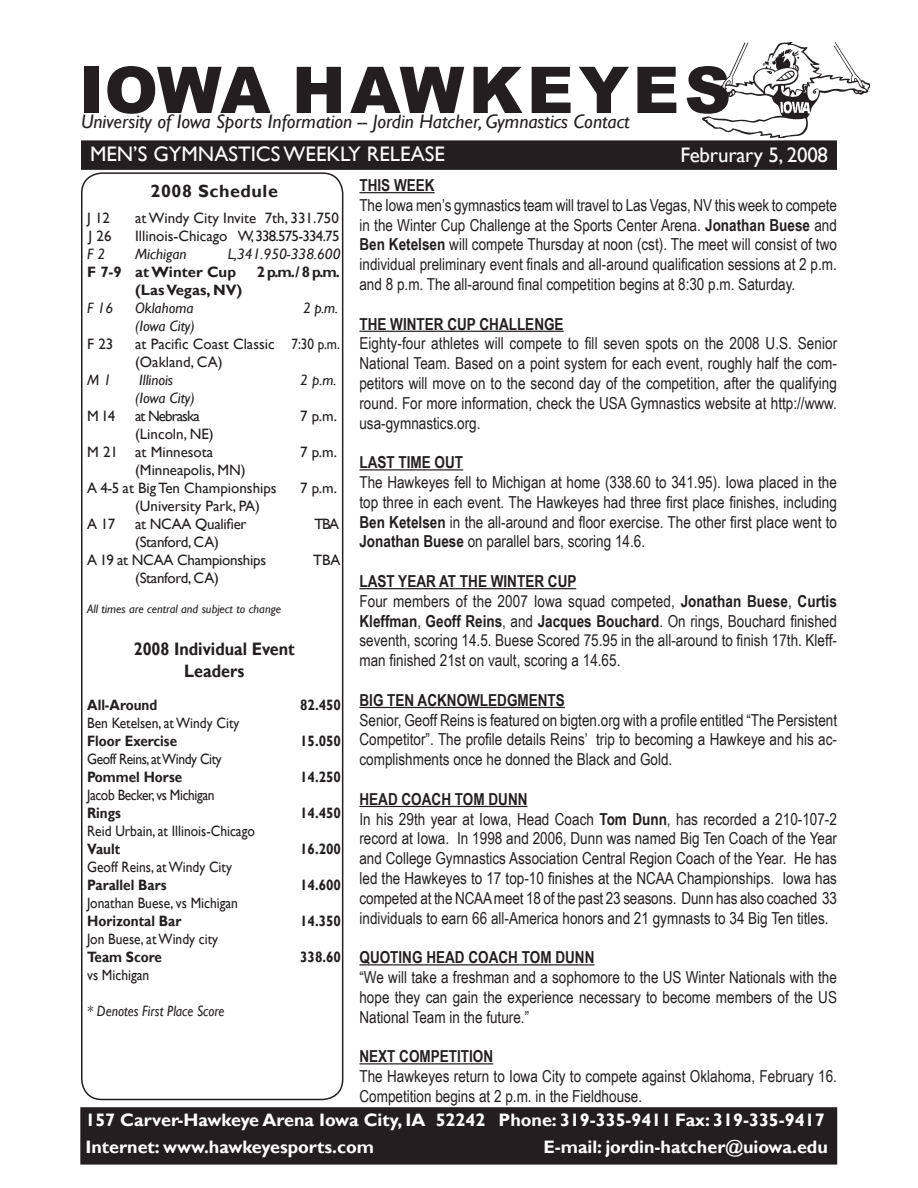
<style>
.page{position:relative;width:918px;height:1188px;background:#fff}
.page>*{position:absolute;margin:0;border:0;box-sizing:border-box;transform-origin:0 0}
.t1{font:900 64.5px "Arial";letter-spacing:.065em;color:#231f20}
.t2{font:21px "Gill Sans";color:#fff}
.t3{font:italic 19.5px "Gill Sans";color:#231f20}
.t4{font:700 18px/27.5px "Gill Sans";color:#fff}
.t5{font:700 18px/21.6px "Gill Sans";color:#231f20;text-align:center;scale:.9 1}
.t6{font:700 17.7px "Gill Sans";letter-spacing:.03em;color:#231f20}
.t7{font:16.5px/19.8px "Arial Narrow";color:#231f20;text-align:justify}
.t8{font:700 16.5px "Arial Narrow";color:#231f20}
.t9{font:15px/18px "Gill Sans";color:#231f20}
.t10{font:15px "Gill Sans";color:#231f20;scale:.9 1}
.t11{font:700 15px "Gill Sans";color:#231f20;scale:.9 1}
.t12{font:italic 15px "Gill Sans";color:#231f20}
.t13{font:15px/18px "Gill Sans";letter-spacing:-.02em;color:#231f20;text-align:center}
.t14{font:15px "Gill Sans";letter-spacing:-.03em;color:#231f20;scale:.9 1}
.t15{font:700 15px "Gill Sans";color:#231f20}
.t16{font:italic 15px "Gill Sans";color:#231f20;scale:.9 1}
.t17{font:15px "Gill Sans";letter-spacing:-.06em;color:#231f20}
.t18{font:italic 12.15px "Gill Sans";color:#231f20}
.s1{font-weight:700}
</style>
<div class="page">
<div style="left:82px;top:141px;width:754px;height:28px;background:#231f20"></div>
<div style="left:81px;top:140px;width:756px;height:30px;border:2px solid #231f20"></div>
<img style="left:703px;top:42px;width:167px;height:96px">
<div style="left:81px;top:1108px;width:755px;height:56px;background:#231f20"></div>
<div style="left:80px;top:1107px;width:757px;height:58px;border:2px solid #231f20"></div>
<svg style="left:81px;top:172px;width:263px;height:928px"></svg>
<hr style="left:359px;top:192px;width:76px;height:1px;background:#231f20">
<hr style="left:359px;top:331px;width:205px;height:1px;background:#231f20">
<hr style="left:359px;top:469px;width:104px;height:1px;background:#231f20">
<hr style="left:359px;top:588px;width:217px;height:1px;background:#231f20">
<hr style="left:359px;top:707px;width:206px;height:1px;background:#231f20">
<hr style="left:359px;top:806px;width:169px;height:1px;background:#231f20">
<hr style="left:359px;top:964px;width:235px;height:1px;background:#231f20">
<hr style="left:359px;top:1063px;width:134px;height:1px;background:#231f20">
<h1 class="t1" style="left:79px;top:43px;width:653px">IOWA HAWKEYES</h1>
<p class="t2" style="left:90px;top:142px;width:356px">MEN’S GYMNASTICS WEEKLY RELEASE</p>
<p class="t3" style="left:81px;top:110px;width:550px">University of Iowa Sports Information -- Jordin Hatcher, Gymnastics Contact</p>
<p class="t2" style="left:680px;top:143px;width:149px">Februrary 5, 2008</p>
<p class="t6" style="left:151px;top:181px;width:129px">2008 Schedule</p>
<p class="t9" style="left:87px;top:209px;width:24px">J 12</p>
<p class="t9" style="left:135px;top:209px;width:205px">at Windy City Invite 7th, 331.750</p>
<p class="t9" style="left:89px;top:227px;width:24px">J 26</p>
<p class="t9" style="left:135px;top:227px;width:206px">Illinois-Chicago W, 338.575-334.75</p>
<p class="t12" style="left:87px;top:245px;width:20px">F 2</p>
<p class="t12" style="left:135px;top:245px;width:53px">Michigan</p>
<p class="t12" style="left:228px;top:245px;width:114px">L,341.950-338.600</p>
<p class="t15" style="left:87px;top:263px;width:150px">F 7-9 at Winter Cup</p>
<p class="t15" style="left:257px;top:263px;width:84px">2 p.m./ 8 p.m.</p>
<p class="t15" style="left:135px;top:281px;width:109px">(Las Vegas, NV)</p>
<p class="t12" style="left:87px;top:299px;width:28px">F 16</p>
<p class="t12" style="left:135px;top:299px;width:60px">Oklahoma</p>
<p class="t12" style="left:303px;top:299px;width:36px">2 p.m.</p>
<p class="t12" style="left:135px;top:317px;width:61px">(Iowa City)</p>
<p class="t9" style="left:87px;top:335px;width:28px">F 23</p>
<p class="t9" style="left:135px;top:335px;width:206px">at Pacific Coast Classic 7:30 p.m. (Oakland, CA)</p>
<p class="t12" style="left:87px;top:371px;width:26px">M 1</p>
<p class="t12" style="left:139px;top:371px;width:35px">Illinois</p>
<p class="t12" style="left:300px;top:371px;width:38px">2 p.m.</p>
<p class="t12" style="left:135px;top:389px;width:61px">(Iowa City)</p>
<p class="t9" style="left:87px;top:407px;width:30px">M 14</p>
<p class="t17" style="left:135px;top:407px;width:66px">at Nebraska</p>
<p class="t9" style="left:300px;top:407px;width:38px">7 p.m.</p>
<p class="t9" style="left:87px;top:425px;width:128px;text-align:right">(Lincoln, NE)<br>M 21 at Minnesota</p>
<p class="t9" style="left:300px;top:443px;width:38px">7 p.m.</p>
<p class="t9" style="left:87px;top:461px;width:191px;text-indent:48px">(Minneapolis, MN)<br>A 4-5 at Big Ten Championships</p>
<p class="t9" style="left:135px;top:497px;width:126px">(University Park, PA)</p>
<p class="t9" style="left:300px;top:479px;width:38px">7 p.m.</p>
<p class="t9" style="left:87px;top:515px;width:30px">A 17</p>
<p class="t13" style="left:135px;top:515px;width:113px">at NCAA Qualifier</p>
<p class="t9" style="left:315px;top:515px;width:26px">TBA</p>
<p class="t13" style="left:87px;top:533px;width:180px">(Stanford, CA)<br>A 19 at NCAA Championships</p>
<p class="t9" style="left:313px;top:551px;width:29px">TBA</p>
<p class="t13" style="left:135px;top:569px;width:85px">(Stanford, CA)</p>
<p class="t18" style="left:87px;top:602px;width:195px">All times are central and subject to change</p>
<p class="t5" style="left:134px;top:639px;width:181px">2008 Individual Event<br>Leaders</p>
<p class="t11" style="left:87px;top:696px;width:80px">All-Around</p>
<p class="t11" style="left:300px;top:696px;width:47px">82.450</p>
<p class="t10" style="left:87px;top:714px;width:171px">Ben Ketelsen, at Windy City</p>
<p class="t11" style="left:87px;top:732px;width:102px">Floor Exercise</p>
<p class="t11" style="left:300px;top:732px;width:47px">15.050</p>
<p class="t14" style="left:87px;top:750px;width:151px">Geoff Reins, at Windy City</p>
<p class="t11" style="left:87px;top:768px;width:107px">Pommel Horse</p>
<p class="t11" style="left:300px;top:768px;width:47px">14.250</p>
<p class="t14" style="left:87px;top:786px;width:143px">Jacob Becker, vs Michigan</p>
<p class="t11" style="left:87px;top:804px;width:39px">Rings</p>
<p class="t11" style="left:300px;top:804px;width:47px">14.450</p>
<p class="t10" style="left:87px;top:822px;width:188px">Reid Urbain, at Illinois-Chicago</p>
<p class="t11" style="left:87px;top:840px;width:38px">Vault</p>
<p class="t11" style="left:300px;top:840px;width:47px">16.200</p>
<p class="t10" style="left:87px;top:858px;width:162px">Geoff Reins, at Windy City</p>
<p class="t11" style="left:87px;top:876px;width:90px">Parallel Bars</p>
<p class="t11" style="left:300px;top:876px;width:47px">14.600</p>
<p class="t10" style="left:87px;top:894px;width:169px">Jonathan Buese, vs Michigan</p>
<p class="t11" style="left:87px;top:912px;width:106px">Horizontal Bar</p>
<p class="t11" style="left:300px;top:912px;width:47px">14.350</p>
<p class="t10" style="left:87px;top:930px;width:147px">Jon Buese, at Windy city</p>
<p class="t11" style="left:87px;top:948px;width:85px">Team Score</p>
<p class="t11" style="left:300px;top:948px;width:47px">338.60</p>
<p class="t10" style="left:87px;top:966px;width:71px">vs Michigan</p>
<p class="t16" style="left:87px;top:1002px;width:154px">* Denotes First Place Score</p>
<p class="t8" style="left:359px;top:173px;width:77px">THIS WEEK</p>
<p class="t7" style="left:359px;top:194px;width:479px">The Iowa men’s gymnastics team will travel to Las Vegas, NV this week to compete in the Winter Cup Challenge at the Sports Center Arena. <span class="s1">Jonathan Buese</span> and <span class="s1">Ben Ketelsen</span> will compete Thursday at noon (cst). The meet will consist of two individual preliminary event finals and all-around qualification sessions at 2 p.m. and 8 p.m. The all-around final competition begins at 8:30 p.m. Saturday.</p>
<p class="t8" style="left:359px;top:311px;width:206px">THE WINTER CUP CHALLENGE</p>
<p class="t7" style="left:359px;top:333px;width:479px">Eighty-four athletes will compete to fill seven spots on the 2008 U.S. Senior National Team. Based on a point system for each event, roughly half the com&shy;petitors will move on to the second day of the competition, after the qualifying round. For more information, check the USA Gymnastics website at http://www. usa-gymnastics.org.</p>
<p class="t8" style="left:359px;top:450px;width:105px">LAST TIME OUT</p>
<p class="t7" style="left:359px;top:472px;width:479px">The Hawkeyes fell to Michigan at home (338.60 to 341.95). Iowa placed in the top three in each event. The Hawkeyes had three first place finishes, including <span class="s1">Ben Ketelsen</span> in the all-around and floor exercise. The other first place went to <span class="s1">Jonathan Buese</span> on parallel bars, scoring 14.6.</p>
<p class="t7" style="left:359px;top:571px;width:479px;text-align:left"><span class="s1">LAST YEAR AT THE WINTER CUP<br></span>Four members of the 2007 Iowa squad competed, <span class="s1">Jonathan Buese</span>, <span class="s1">Curtis Kleffman</span>, <span class="s1">Geoff Reins</span>, and <span class="s1">Jacques Bouchard</span>. On rings, Bouchard finished seventh, scoring 14.5. Buese Scored 75.95 in the all-around to finish 17th. Kleff&shy;man finished 21st on vault, scoring a 14.65.</p>
<p class="t8" style="left:359px;top:687px;width:207px">BIG TEN ACKNOWLEDGMENTS</p>
<p class="t7" style="left:359px;top:709px;width:479px">Senior, Geoff Reins is featured on bigten.org with a profile entitled “The Persistent Competitor”. The profile details Reins’ trip to becoming a Hawkeye and his ac&shy;complishments once he donned the Black and Gold.</p>
<p class="t7" style="left:359px;top:788px;width:479px;text-align:left"><span class="s1">HEAD COACH TOM DUNN<br></span>In his 29th year at Iowa, Head Coach <span class="s1">Tom Dunn</span>, has recorded a 210-107-2 record at Iowa. In 1998 and 2006, Dunn was named Big Ten Coach of the Year and College Gymnastics Association Central Region Coach of the Year. He has led the Hawkeyes to 17 top-10 finishes at the NCAA Championships. Iowa has competed at the NCAA meet 18 of the past 23 seasons. Dunn has also coached 33 individuals to earn 66 all-America honors and 21 gymnasts to 34 Big Ten titles.</p>
<p class="t8" style="left:359px;top:945px;width:237px">QUOTING HEAD COACH TOM DUNN</p>
<p class="t7" style="left:359px;top:967px;width:479px">“We will take a freshman and a sophomore to the US Winter Nationals with the hope they can gain the experience necessary to become members of the US National Team in the future.”</p>
<p class="t8" style="left:359px;top:1044px;width:135px">NEXT COMPETITION</p>
<p class="t7" style="left:359px;top:1066px;width:479px">The Hawkeyes return to Iowa City to compete against Oklahoma, February 16.<br>Competition begins at 2 p.m. in the Fieldhouse.</p>
<p class="t4" style="left:85px;top:1107px;width:741px">157 Carver-Hawkeye Arena Iowa City, IA 52242 Phone: 319-335-9411 Fax: 319-335-9417<br>Internet: www.hawkeyesports.com</p>
<p class="t4" style="left:543px;top:1134px;width:286px">E-mail: jordin-hatcher@uiowa.edu</p>
</div>
